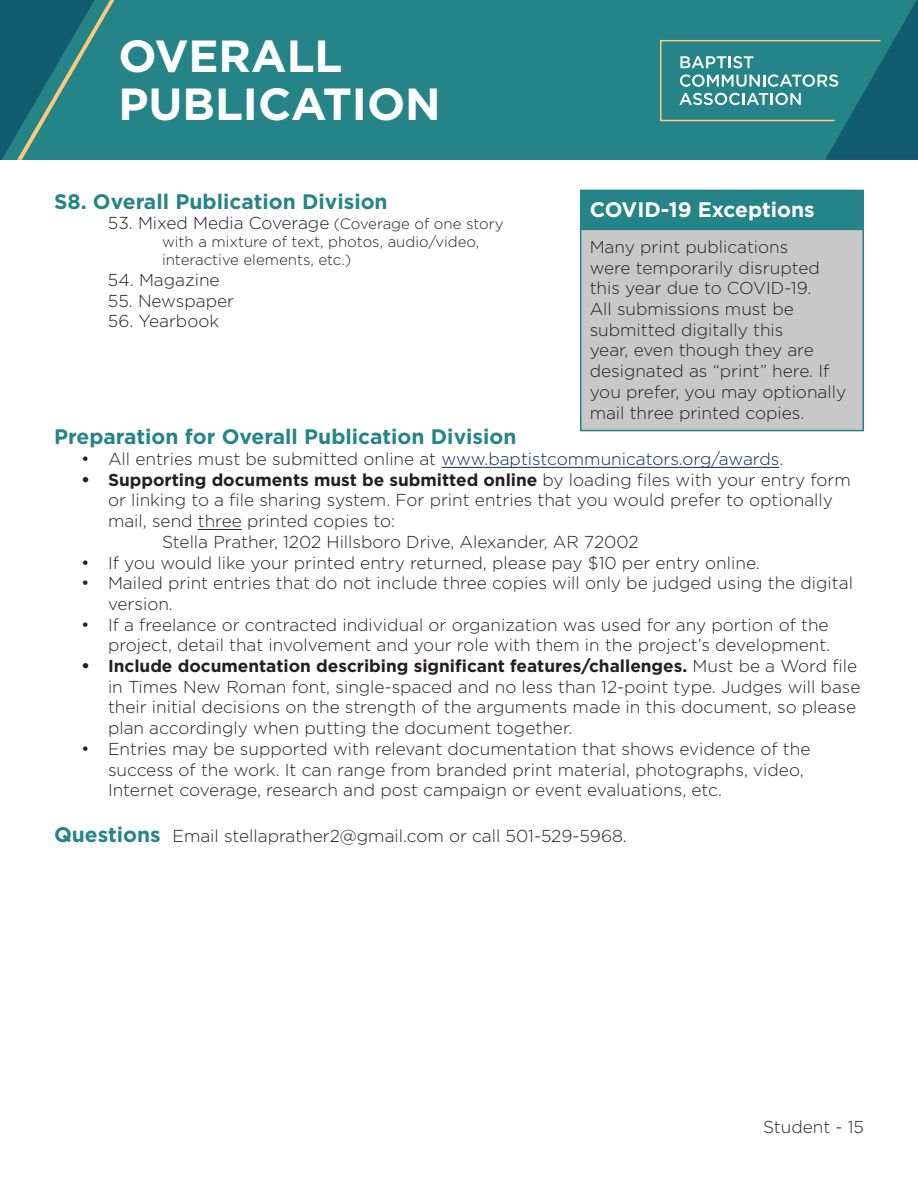
<style>
.page{position:relative;width:918px;height:1188px;background:#fff}
.page>*{position:absolute;margin:0;border:0;box-sizing:border-box;transform-origin:0 0}
.t1{font:700 45px "Gotham";color:#fff}
.t2{font:700 21px "Gotham";color:#258488}
.t3{font:700 21px "Gotham";color:#fff}
.t4{font:300 17.25px/20.7px "Gotham";color:#231f20}
.t5{font:300 17.25px "Gotham";color:#002a5c}
.t6{font:300 15px/18px "Gotham";color:#231f20}
.s1{font-size:15px}
.s2{font-size:18px;color:#231f20}
.s3{color:#231f20}
.s4{font-weight:700;font-size:18px}
.s5{font-weight:700}
.s6{font-size:18px}
.s7{font-weight:700;font-size:21px;color:#258488}
</style>
<div class="page">
<div style="left:0;top:0;width:918px;height:160px;background:#258488"></div>
<svg style="left:0;top:0;width:115px;height:160px"></svg>
<svg style="left:660px;top:0;width:258px;height:160px"></svg>
<hr style="left:441px;top:467px;width:338px;height:1px;background:#002a5c">
<hr style="left:198px;top:529px;width:44px;height:1px;background:#231f20">
<div style="left:580px;top:229px;width:284px;height:202px;background:#c8c8c8;border:2px solid #258488"></div>
<div style="left:580px;top:190px;width:284px;height:39px;background:#258488"></div>
<p class="t1" style="left:118px;top:30px;width:225px">OVERALL</p>
<p class="t1" style="left:118px;top:78px;width:324px">PUBLICATION</p>
<p class="t2" style="left:54px;top:189px;width:335px">S8. Overall Publication Division</p>
<p class="t4" style="left:108px;top:213px;width:397px">53. Mixed Media Coverage <span class="s1">(Coverage of one story</span></p>
<p class="t6" style="left:162px;top:233px;width:319px">with a mixture of text, photos, audio/video, interactive elements, etc.)</p>
<p class="t4" style="left:108px;top:269px;width:113px">54. Magazine</p>
<p class="t4" style="left:108px;top:290px;width:128px">55. Newspaper</p>
<p class="t4" style="left:108px;top:311px;width:113px">56. Yearbook</p>
<p class="t3" style="left:590px;top:198px;width:227px">COVID-19 Exceptions</p>
<p class="t4" style="left:590px;top:236px;width:258px">Many print publications<br>were temporarily disrupted this year due to COVID-19.<br>All submissions must be submitted digitally this<br>year, even though they are designated as “print” here. If you prefer, you may optionally mail three printed copies.</p>
<p class="t2" style="left:54px;top:425px;width:464px">Preparation for Overall Publication Division</p>
<p class="t5" style="left:81px;top:450px;width:704px"><span class="s2">•</span> <span class="s3">All entries must be submitted online at</span> www.baptistcommunicators.org/awards.</p>
<p class="t4" style="left:108px;top:469px;width:744px;text-indent:-27px"><span class="s4">•</span> <span class="s5">Supporting documents must be submitted online</span> by loading files with your entry form or linking to a file sharing system. For print entries that you would prefer to optionally mail, send three printed copies to:</p>
<p class="t4" style="left:162px;top:531px;width:478px">Stella Prather, 1202 Hillsboro Drive, Alexander, AR 72002</p>
<p class="t4" style="left:81px;top:552px;width:680px"><span class="s6">•</span> If you would like your printed entry returned, please pay $10 per entry online.</p>
<p class="t4" style="left:108px;top:573px;width:746px;text-indent:-27px"><span class="s6">•</span> Mailed print entries that do not include three copies will only be judged using the digital version.</p>
<p class="t4" style="left:81px;top:614px;width:751px;text-align:right"><span class="s6">•</span> If a freelance or contracted individual or organization was used for any portion of the project, detail that involvement and your role with them in the project’s development.</p>
<p class="t4" style="left:108px;top:655px;width:754px;text-indent:-27px"><span class="s4">•</span> <span class="s5">Include documentation describing significant features/challenges.</span> Must be a Word file in Times New Roman font, single-spaced and no less than 12-point type. Judges will base their initial decisions on the strength of the arguments made in this document, so please plan accordingly when putting the document together.</p>
<p class="t4" style="left:108px;top:738px;width:704px;text-indent:-27px"><span class="s6">•</span> Entries may be supported with relevant documentation that shows evidence of the success of the work. It can range from branded print material, photographs, video,<br>Internet coverage, research and post campaign or event evaluations, etc.</p>
<p class="t4" style="left:54px;top:826px;width:574px"><span class="s7">Questions</span> Email stellaprather2@gmail.com or call 501-529-5968.</p>
<p class="t4" style="left:763px;top:1116px;width:102px">Student - 15</p>
</div>
